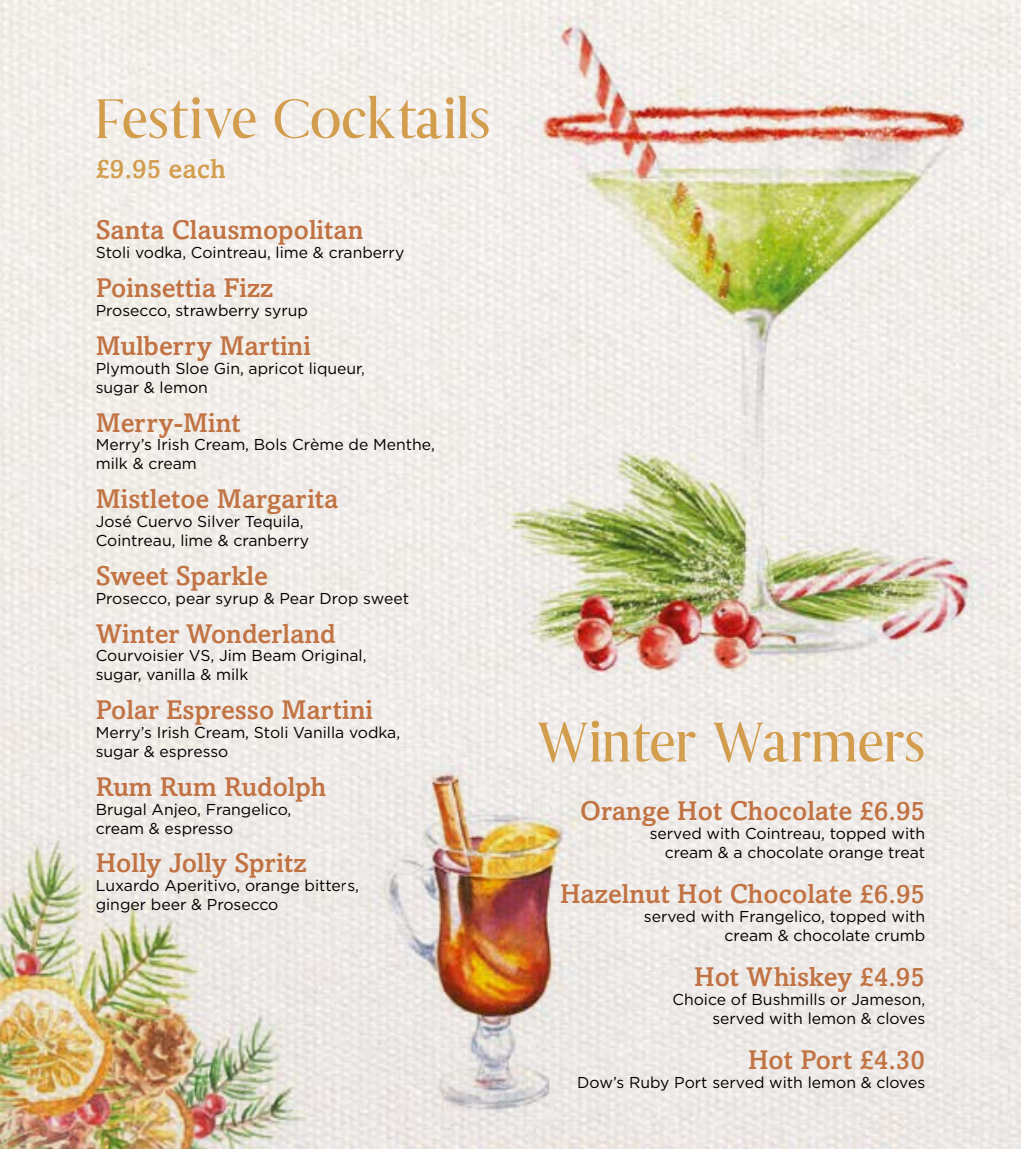
<style>
.page{position:relative;width:1021px;height:1149px;background:#fff}
.page>*{position:absolute;margin:0;border:0;box-sizing:border-box;transform-origin:0 0}
.t1{font:55.8px "LOVERS Regular";color:#d39d4e}
.t2{font:500 27px "Amasis MT Std";color:#c27343}
.t3{font:500 27px "Amasis MT Std";color:#d39d4e}
.t4{font:15.75px/18.9px "Gotham";color:#000}
</style>
<div class="page">
<img style="left:498px;top:15px;width:505px;height:657px">
<img style="left:344px;top:761px;width:280px;height:363px">
<img style="left:0;top:834px;width:313px;height:314px">
<h1 class="t1" style="left:96px;top:84px;width:396px">Festive Cocktails</h1>
<h2 class="t3" style="left:96px;top:153px;width:132px">£9.95 each</h2>
<h2 class="t2" style="left:96px;top:214px;width:269px">Santa Clausmopolitan</h2>
<p class="t4" style="left:96px;top:243px;width:310px">Stoli vodka, Cointreau, lime &amp; cranberry</p>
<h2 class="t2" style="left:96px;top:272px;width:179px">Poinsettia Fizz</h2>
<p class="t4" style="left:96px;top:300px;width:214px">Prosecco, strawberry syrup</p>
<h2 class="t2" style="left:96px;top:329px;width:217px">Mulberry Martini</h2>
<p class="t4" style="left:96px;top:358px;width:271px">Plymouth Sloe Gin, apricot liqueur, sugar &amp; lemon</p>
<h2 class="t2" style="left:96px;top:406px;width:146px">Merry-Mint</h2>
<p class="t4" style="left:96px;top:435px;width:341px">Merry’s Irish Cream, Bols Crème de Menthe, milk &amp; cream</p>
<h2 class="t2" style="left:96px;top:482px;width:244px">Mistletoe Margarita</h2>
<p class="t4" style="left:96px;top:511px;width:215px">José Cuervo Silver Tequila,<br>Cointreau, lime &amp; cranberry</p>
<h2 class="t2" style="left:96px;top:559px;width:174px">Sweet Sparkle</h2>
<p class="t4" style="left:96px;top:588px;width:315px">Prosecco, pear syrup &amp; Pear Drop sweet</p>
<h2 class="t2" style="left:96px;top:617px;width:241px">Winter Wonderland</h2>
<p class="t4" style="left:96px;top:646px;width:272px">Courvoisier VS, Jim Beam Original, sugar, vanilla &amp; milk</p>
<h2 class="t2" style="left:96px;top:693px;width:279px">Polar Espresso Martini</h2>
<p class="t4" style="left:96px;top:722px;width:306px">Merry’s Irish Cream, Stoli Vanilla vodka, sugar &amp; espresso</p>
<h2 class="t2" style="left:96px;top:770px;width:232px">Rum Rum Rudolph</h2>
<p class="t4" style="left:96px;top:799px;width:197px">Brugal Anjeo, Frangelico, cream &amp; espresso</p>
<h2 class="t2" style="left:96px;top:846px;width:212px">Holly Jolly Spritz</h2>
<p class="t4" style="left:96px;top:875px;width:265px">Luxardo Aperitivo, orange bitters, ginger beer &amp; Prosecco</p>
<h1 class="t1" style="left:536px;top:707px;width:390px">Winter Warmers</h1>
<h2 class="t2" style="left:580px;top:794px;width:346px">Orange Hot Chocolate £6.95</h2>
<p class="t4" style="left:649px;top:823px;width:277px;text-align:right">served with Cointreau, topped with cream &amp; a chocolate orange treat</p>
<h2 class="t2" style="left:560px;top:877px;width:367px">Hazelnut Hot Chocolate £6.95</h2>
<p class="t4" style="left:644px;top:906px;width:283px;text-align:right">served with Frangelico, topped with cream &amp; chocolate crumb</p>
<h2 class="t2" style="left:694px;top:960px;width:232px">Hot Whiskey £4.95</h2>
<p class="t4" style="left:672px;top:989px;width:254px;text-align:right">Choice of Bushmills or Jameson, served with lemon &amp; cloves</p>
<h2 class="t2" style="left:748px;top:1043px;width:179px">Hot Port £4.30</h2>
<p class="t4" style="left:577px;top:1072px;width:349px">Dow’s Ruby Port served with lemon &amp; cloves</p>
</div>
